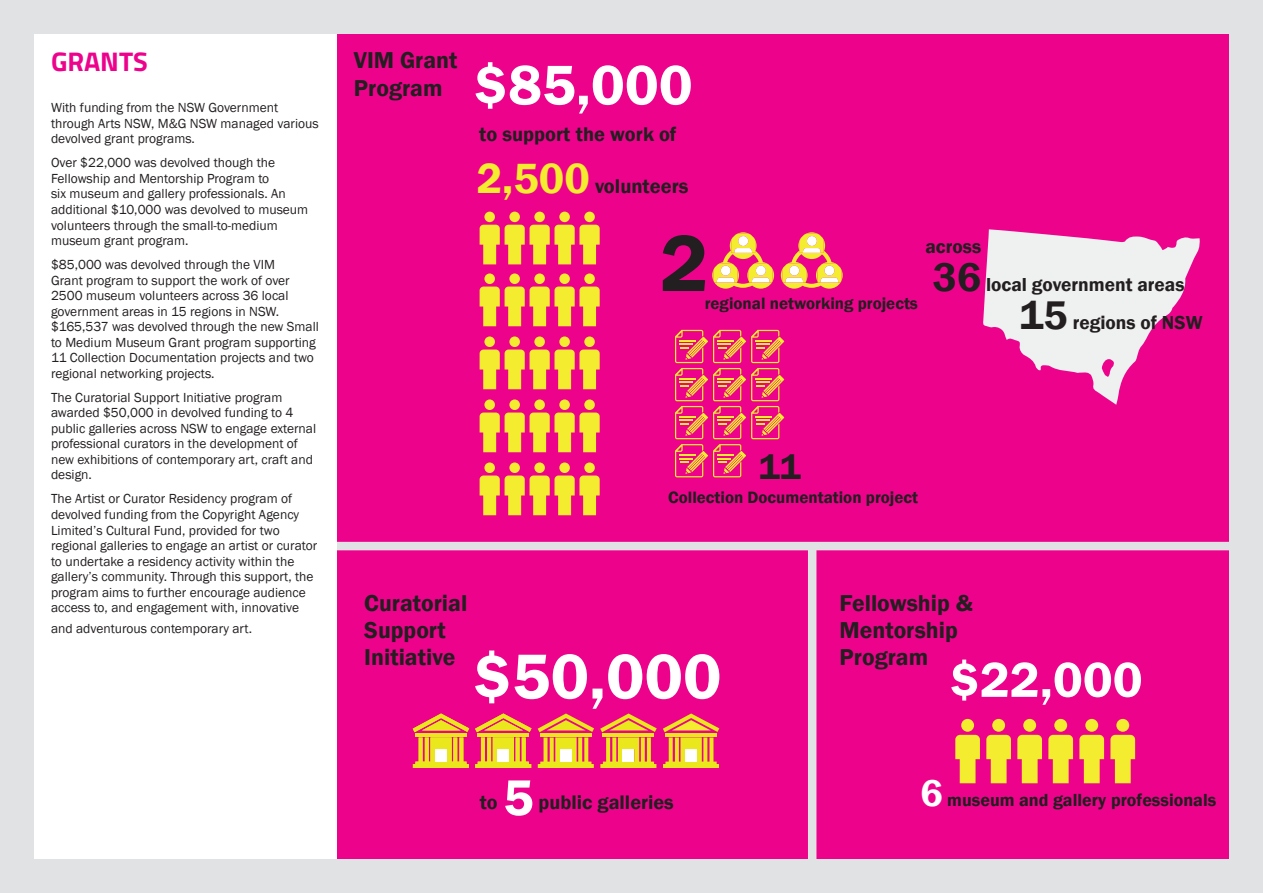
<style>
.page{position:relative;width:1263px;height:893px;background:#e1e2e4}
.page>*{position:absolute;margin:0;border:0;box-sizing:border-box;transform-origin:0 0}
.t1{font:600 82.8px "Franklin Gothic";color:#231f20}
.t2{font:600 65.7px "Franklin Gothic";color:#fff}
.t3{font:600 57.9px "Franklin Gothic";color:#fff}
.t4{font:600 52.2px "Franklin Gothic";color:#fff}
.t5{font:600 51px "Franklin Gothic";color:#fff}
.t6{font:600 36px "Franklin Gothic";color:#231f20}
.header_2{font:700 27px "Titillium";color:#ed028c}
.copy{font:600 23.7px/27.2px "Franklin Gothic";color:#231f20}
.t7{font:600 20.4px "Franklin Gothic";color:#231f20}
.t8{font:600 20.25px "Franklin Gothic";color:#231f20}
.t9{font:600 19.35px/37.7px "Franklin Gothic";color:#231f20}
.t10{font:600 18px "Franklin Gothic";color:#231f20}
.t11{font:600 16.95px "Franklin Gothic";color:#231f20}
.copy-2{font:13.5px/15.6px "Franklin Gothic";color:#231f20}
.s1{font-size:43.5px;color:#f4ed2f}
.s2{font-size:41.1px}
.s3{font-size:38.25px;color:#fff}
</style>
<div class="page">
<div style="left:337px;top:34px;width:892px;height:825px;background:#ed028c"></div>
<svg style="left:712px;top:232px;width:62px;height:57px"></svg>
<svg style="left:781px;top:232px;width:62px;height:57px"></svg>
<svg style="left:675px;top:330px;width:109px;height:147px"></svg>
<div style="left:961px;top:719px;width:13px;height:13px;background:#f4ed2f;border-radius:50%"></div>
<svg style="left:955px;top:735px;width:25px;height:48px"></svg>
<div style="left:992px;top:719px;width:13px;height:13px;background:#f4ed2f;border-radius:50%"></div>
<svg style="left:986px;top:735px;width:25px;height:48px"></svg>
<div style="left:1023px;top:719px;width:13px;height:13px;background:#f4ed2f;border-radius:50%"></div>
<svg style="left:1017px;top:735px;width:25px;height:48px"></svg>
<div style="left:1054px;top:719px;width:13px;height:13px;background:#f4ed2f;border-radius:50%"></div>
<svg style="left:1048px;top:735px;width:25px;height:48px"></svg>
<div style="left:1085px;top:719px;width:13px;height:13px;background:#f4ed2f;border-radius:50%"></div>
<svg style="left:1079px;top:735px;width:25px;height:48px"></svg>
<div style="left:1116px;top:719px;width:13px;height:13px;background:#f4ed2f;border-radius:50%"></div>
<svg style="left:1110px;top:735px;width:25px;height:48px"></svg>
<svg style="left:538px;top:713px;width:56px;height:55px"></svg>
<div style="left:560px;top:749px;width:12px;height:13px;background:#fff"></div>
<svg style="left:600px;top:713px;width:57px;height:55px"></svg>
<div style="left:623px;top:749px;width:11px;height:13px;background:#fff"></div>
<svg style="left:663px;top:713px;width:56px;height:55px"></svg>
<div style="left:685px;top:749px;width:12px;height:13px;background:#fff"></div>
<div style="left:484px;top:273px;width:11px;height:11px;background:#f4ed2f;border-radius:50%"></div>
<div style="left:509px;top:273px;width:11px;height:11px;background:#f4ed2f;border-radius:50%"></div>
<div style="left:534px;top:273px;width:11px;height:11px;background:#f4ed2f;border-radius:50%"></div>
<div style="left:559px;top:273px;width:11px;height:11px;background:#f4ed2f;border-radius:50%"></div>
<div style="left:584px;top:273px;width:11px;height:11px;background:#f4ed2f;border-radius:50%"></div>
<svg style="left:480px;top:287px;width:120px;height:39px"></svg>
<div style="left:484px;top:336px;width:11px;height:11px;background:#f4ed2f;border-radius:50%"></div>
<div style="left:509px;top:336px;width:11px;height:11px;background:#f4ed2f;border-radius:50%"></div>
<div style="left:534px;top:336px;width:11px;height:11px;background:#f4ed2f;border-radius:50%"></div>
<div style="left:559px;top:336px;width:11px;height:11px;background:#f4ed2f;border-radius:50%"></div>
<div style="left:584px;top:336px;width:11px;height:11px;background:#f4ed2f;border-radius:50%"></div>
<svg style="left:480px;top:350px;width:120px;height:39px"></svg>
<div style="left:484px;top:212px;width:11px;height:10px;background:#f4ed2f;border-radius:50%"></div>
<div style="left:509px;top:212px;width:11px;height:10px;background:#f4ed2f;border-radius:50%"></div>
<div style="left:534px;top:212px;width:11px;height:10px;background:#f4ed2f;border-radius:50%"></div>
<div style="left:559px;top:212px;width:11px;height:10px;background:#f4ed2f;border-radius:50%"></div>
<div style="left:584px;top:212px;width:11px;height:10px;background:#f4ed2f;border-radius:50%"></div>
<svg style="left:480px;top:225px;width:120px;height:39px"></svg>
<div style="left:484px;top:399px;width:11px;height:11px;background:#f4ed2f;border-radius:50%"></div>
<div style="left:509px;top:399px;width:11px;height:11px;background:#f4ed2f;border-radius:50%"></div>
<div style="left:534px;top:399px;width:11px;height:11px;background:#f4ed2f;border-radius:50%"></div>
<div style="left:559px;top:399px;width:11px;height:11px;background:#f4ed2f;border-radius:50%"></div>
<div style="left:584px;top:399px;width:11px;height:11px;background:#f4ed2f;border-radius:50%"></div>
<svg style="left:480px;top:413px;width:120px;height:39px"></svg>
<div style="left:484px;top:462px;width:11px;height:11px;background:#f4ed2f;border-radius:50%"></div>
<div style="left:509px;top:462px;width:11px;height:11px;background:#f4ed2f;border-radius:50%"></div>
<div style="left:534px;top:462px;width:11px;height:11px;background:#f4ed2f;border-radius:50%"></div>
<div style="left:559px;top:462px;width:11px;height:11px;background:#f4ed2f;border-radius:50%"></div>
<div style="left:584px;top:462px;width:11px;height:11px;background:#f4ed2f;border-radius:50%"></div>
<svg style="left:480px;top:476px;width:120px;height:39px"></svg>
<svg style="left:983px;top:229px;width:217px;height:176px"></svg>
<div style="left:808px;top:548px;width:8px;height:345px;background:#e1e2e4"></div>
<div style="left:305px;top:542px;width:958px;height:8px;background:#e1e2e4"></div>
<svg style="left:475px;top:713px;width:56px;height:55px"></svg>
<div style="left:497px;top:749px;width:12px;height:13px;background:#fff"></div>
<svg style="left:413px;top:713px;width:56px;height:55px"></svg>
<div style="left:435px;top:749px;width:12px;height:13px;background:#fff"></div>
<div style="left:34px;top:34px;width:303px;height:825px;background:#fff"></div>
<p class="header_2" style="left:51px;top:41px;width:98px">GRANTS</p>
<p class="copy-2" style="left:51px;top:100px;width:269px">With funding from the NSW Government through Arts NSW, M&amp;G NSW managed various devolved grant programs.</p>
<p class="copy-2" style="left:51px;top:155px;width:259px">Over $22,000 was devolved though the Fellowship and Mentorship Program to<br>six museum and gallery professionals. An additional $10,000 was devolved to museum volunteers through the small-to-medium museum grant program.</p>
<p class="copy-2" style="left:51px;top:257px;width:269px">$85,000 was devolved through the VIM<br>Grant program to support the work of over 2500 museum volunteers across 36 local government areas in 15 regions in NSW. $165,537 was devolved through the new Small to Medium Museum Grant program supporting 11 Collection Documentation projects and two regional networking projects.</p>
<p class="copy-2" style="left:51px;top:390px;width:267px">The Curatorial Support Initiative program awarded $50,000 in devolved funding to 4 public galleries across NSW to engage external professional curators in the development of new exhibitions of contemporary art, craft and design.</p>
<p class="copy-2" style="left:51px;top:491px;width:268px">The Artist or Curator Residency program of devolved funding from the Copyright Agency Limited’s Cultural Fund, provided for two regional galleries to engage an artist or curator to undertake a residency activity within the gallery’s community. Through this support, the program aims to further encourage audience access to, and engagement with, innovative</p>
<p class="copy-2" style="left:51px;top:620px;width:203px">and adventurous contemporary art.</p>
<p class="copy" style="left:354px;top:47px;width:105px">VIM Grant<br>Program</p>
<h3 class="t3" style="left:474px;top:49px;width:220px">$85,000</h3>
<h3 class="t7" style="left:479px;top:122px;width:199px">to support the work of</h3>
<h3 class="t7" style="left:477px;top:174px;width:213px"><span class="s1">2,500</span> volunteers</h3>
<h1 class="t1" style="left:660px;top:212px;width:50px">2</h1>
<p class="t11" style="left:705px;top:293px;width:214px">regional networking projects</p>
<h3 class="t9" style="left:925px;top:228px;width:57px">across</h3>
<h3 class="t9" style="left:1019px;top:266px;width:185px;text-indent:-87px"><span class="s2">36</span> local government areas<br><span class="s2">15</span> regions of NSW</h3>
<h3 class="t6" style="left:759px;top:444px;width:44px">11</h3>
<p class="t11" style="left:668px;top:487px;width:251px">Collection Documentation project</p>
<p class="copy" style="left:364px;top:590px;width:104px">Curatorial<br>Support<br>Initiative</p>
<h2 class="t2" style="left:473px;top:636px;width:249px">$50,000</h2>
<h3 class="t4" style="left:503px;top:766px;width:32px">5</h3>
<h3 class="t8" style="left:480px;top:790px;width:19px">to</h3>
<h3 class="t8" style="left:539px;top:790px;width:137px">public galleries</h3>
<p class="copy" style="left:839px;top:590px;width:135px">Fellowship &amp;<br>Mentorship<br>Program</p>
<h3 class="t5" style="left:950px;top:648px;width:194px">$22,000</h3>
<h3 class="t10" style="left:920px;top:789px;width:297px"><span class="s3">6</span> museum and gallery professionals</h3>
</div>
